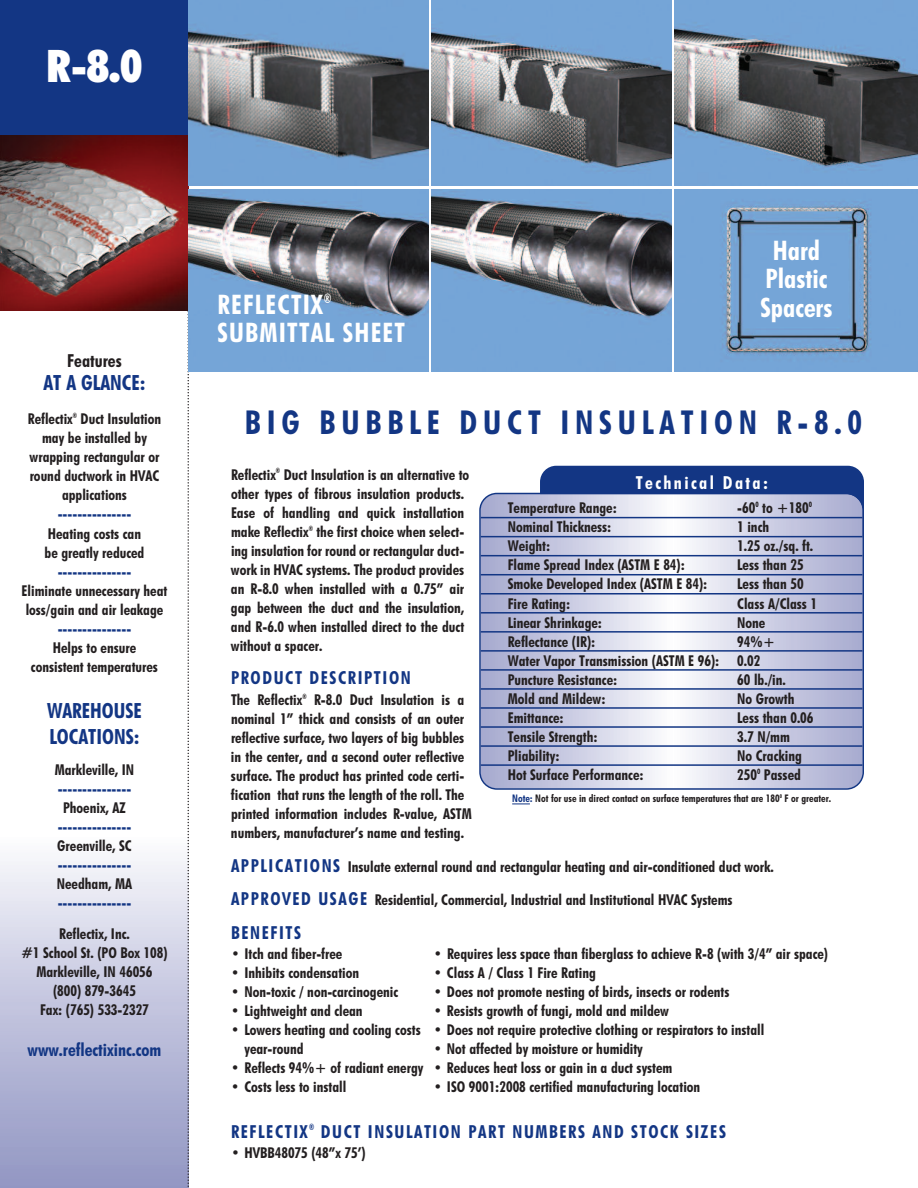
<style>
.page{position:relative;width:918px;height:1188px;background:#fff}
.page>*{position:absolute;margin:0;border:0;box-sizing:border-box;transform-origin:0 0}
.t1{font:700 expanded 45px "Futuri Condensed SW";color:#fff}
.t2{font:700 33px "Futuri Condensed SW";letter-spacing:.175em;color:#133684}
.t3{font:700 27px "Futuri Condensed SW";letter-spacing:.045em;color:#fff}
.t4{font:700 27px/28.5px "Futuri Condensed SW";color:#fff}
.t5{font:700 21px/25.5px "Futuri Condensed SW";color:#133684}
.t6{font:700 18px "Futuri Condensed SW";letter-spacing:.09em;color:#133684}
.t7{font:700 18px "Futuri Condensed SW";color:#133684}
.t8{font:700 18px "Futuri Condensed SW";letter-spacing:.13em;color:#fff}
.t9{font:700 18px "Futuri Condensed SW";color:#231f20}
.t10{font:700 15px/19px "Futuri Condensed SW";color:#231f20}
.t11{font:700 15px "Futuri Condensed SW";color:#133684}
.t12{font:700 13.5px "Futuri Condensed SW";color:#fff}
.t13{font:700 10.5px "Futuri Condensed SW";color:#231f20}
.s1{font-size:18px;color:#133684}
.s2{color:#133684}
</style>
<div class="page">
<svg style="left:0;top:310px;width:189px;height:878px"></svg>
<img style="left:0;top:135px;width:189px;height:175px">
<div style="left:0;top:0;width:189px;height:135px;background:#133684"></div>
<div style="left:540px;top:466px;width:324px;height:81px;background:#133684;border-radius:16px"></div>
<svg style="left:479px;top:493px;width:385px;height:297px;background:#cbcde3"></svg>
<hr style="left:481px;top:517px;width:381px;height:1px;background:#133684">
<hr style="left:481px;top:536px;width:381px;height:1px;background:#133684">
<hr style="left:481px;top:555px;width:381px;height:1px;background:#133684">
<hr style="left:481px;top:574px;width:381px;height:1px;background:#133684">
<hr style="left:481px;top:593px;width:381px;height:2px;background:#133684">
<hr style="left:481px;top:612px;width:381px;height:2px;background:#133684">
<hr style="left:481px;top:631px;width:381px;height:2px;background:#133684">
<hr style="left:481px;top:650px;width:381px;height:2px;background:#133684">
<hr style="left:481px;top:669px;width:381px;height:2px;background:#133684">
<hr style="left:481px;top:688px;width:381px;height:2px;background:#133684">
<hr style="left:481px;top:707px;width:381px;height:2px;background:#133684">
<hr style="left:481px;top:726px;width:381px;height:2px;background:#133684">
<hr style="left:481px;top:745px;width:381px;height:2px;background:#133684">
<hr style="left:481px;top:764px;width:381px;height:2px;background:#133684">
<svg style="left:512px;top:804px;width:18px;height:1px"></svg>
<img style="left:432px;top:0;width:240px;height:186px">
<img style="left:675px;top:0;width:243px;height:186px">
<img style="left:189px;top:0;width:240px;height:186px">
<img style="left:432px;top:189px;width:240px;height:182px">
<img style="left:675px;top:189px;width:243px;height:182px">
<img style="left:189px;top:189px;width:240px;height:182px">
<h1 class="t1" style="left:46px;top:41px;width:98px">R-8.0</h1>
<p class="t9" style="left:67px;top:351px;width:56px">Features</p>
<h3 class="t5" style="left:43px;top:370px;width:104px">AT A GLANCE:</h3>
<p class="t10" style="left:28px;top:410px;width:135px;text-align:center">Reflectix<sup>®</sup> Duct Insulation may be installed by wrapping rectangular or round ductwork in HVAC applications</p>
<p class="t11" style="left:58px;top:506px;width:75px">---------------</p>
<p class="t10" style="left:45px;top:524px;width:101px">Heating costs can be greatly reduced</p>
<p class="t11" style="left:58px;top:563px;width:75px">---------------</p>
<p class="t10" style="left:22px;top:581px;width:147px">Eliminate unnecessary heat loss/gain and air leakage</p>
<p class="t11" style="left:58px;top:620px;width:75px">---------------</p>
<p class="t10" style="left:31px;top:638px;width:129px;text-align:center">Helps to ensure consistent temperatures</p>
<h3 class="t5" style="left:47px;top:698px;width:96px">WAREHOUSE<br>LOCATIONS:</h3>
<p class="t10" style="left:55px;top:760px;width:81px">Markleville, IN</p>
<p class="t11" style="left:58px;top:780px;width:75px">---------------</p>
<p class="t10" style="left:63px;top:798px;width:64px">Phoenix, AZ</p>
<p class="t11" style="left:58px;top:818px;width:75px">---------------</p>
<p class="t10" style="left:57px;top:836px;width:76px">Greenville, SC</p>
<p class="t11" style="left:58px;top:856px;width:75px">---------------</p>
<p class="t10" style="left:57px;top:874px;width:77px">Needham, MA</p>
<p class="t11" style="left:58px;top:894px;width:75px">---------------</p>
<p class="t10" style="left:21px;top:924px;width:148px;text-align:center">Reflectix, Inc.<br>#1 School St. (PO Box 108)<br>Markleville, IN 46056 (800) 879-3645<br>Fax: (765) 533-2327</p>
<p class="t7" style="left:28px;top:1039px;width:135px">www.reflectixinc.com</p>
<h3 class="t4" style="left:766px;top:236px;width:63px">Hard<br>Plastic</h3>
<p class="t12" style="left:324px;top:290px;width:9px">®</p>
<h3 class="t3" style="left:217px;top:317px;width:189px">SUBMITTAL SHEET</h3>
<h3 class="t3" style="left:217px;top:289px;width:107px">REFLECTIX</h3>
<h3 class="t4" style="left:761px;top:293px;width:73px">Spacers</h3>
<h2 class="t2" style="left:245px;top:403px;width:619px">BIG BUBBLE DUCT INSULATION R-8.0</h2>
<p class="t10" style="left:231px;top:465px;width:240px">Reflectix<sup>®</sup> Duct Insulation is an alternative to other types of fibrous insulation products.<br>Ease of handling and quick installation make Reflectix<sup>®</sup> the first choice when select&shy;ing insulation for round or rectangular duct&shy;work in HVAC systems. The product provides an R-8.0 when installed with a 0.75” air gap between the duct and the insulation, and R-6.0 when installed direct to the duct without a spacer.</p>
<p class="t6" style="left:231px;top:668px;width:181px">PRODUCT DESCRIPTION</p>
<p class="t10" style="left:231px;top:690px;width:242px">The Reflectix<sup>®</sup> R-8.0 Duct Insulation is a nominal 1” thick and consists of an outer reflective surface, two layers of big bubbles in the center, and a second outer reflective surface. The product has printed code certi&shy;fication that runs the length of the roll. The printed information includes R-value, ASTM numbers, manufacturer’s name and testing.</p>
<p class="t10" style="left:231px;top:857px;width:544px"><span class="s1">APPLICATIONS</span> Insulate external round and rectangular heating and air-conditioned duct work.</p>
<p class="t10" style="left:231px;top:890px;width:503px"><span class="s1">APPROVED USAGE</span> Residential, Commercial, Industrial and Institutional HVAC Systems</p>
<p class="t6" style="left:231px;top:922px;width:72px">BENEFITS</p>
<p class="t10" style="left:231px;top:944px;width:113px">• Itch and fiber-free</p>
<p class="t10" style="left:434px;top:944px;width:396px">• Requires less space than fiberglass to achieve R-8 (with 3/4” air space)</p>
<p class="t10" style="left:231px;top:963px;width:130px">• Inhibits condensation</p>
<p class="t10" style="left:433px;top:963px;width:164px">• Class A / Class 1 Fire Rating</p>
<p class="t10" style="left:231px;top:982px;width:169px">• Non-toxic / non-carcinogenic</p>
<p class="t10" style="left:433px;top:982px;width:297px">• Does not promote nesting of birds, insects or rodents</p>
<p class="t10" style="left:231px;top:1001px;width:133px">• Lightweight and clean</p>
<p class="t10" style="left:433px;top:1001px;width:237px">• Resists growth of fungi, mold and mildew</p>
<p class="t10" style="left:244px;top:1020px;width:521px;text-indent:-13px">• Lowers heating and cooling costs • Does not require protective clothing or respirators to install year-round</p>
<p class="t8" style="left:636px;top:472px;width:134px">Technical Data:</p>
<p class="t10" style="left:508px;top:499px;width:111px">Temperature Range:</p>
<p class="t10" style="left:737px;top:499px;width:76px">-60<sup>0</sup> to +180<sup>0</sup></p>
<p class="t10" style="left:508px;top:518px;width:105px">Nominal Thickness:</p>
<p class="t10" style="left:737px;top:518px;width:33px">1 inch</p>
<p class="t10" style="left:508px;top:537px;width:44px">Weight:</p>
<p class="t10" style="left:737px;top:537px;width:78px">1.25 oz./sq. ft.</p>
<p class="t10" style="left:508px;top:556px;width:179px">Flame Spread Index (ASTM E 84):</p>
<p class="t10" style="left:737px;top:556px;width:68px">Less than 25</p>
<p class="t10" style="left:508px;top:575px;width:201px">Smoke Developed Index (ASTM E 84):</p>
<p class="t10" style="left:737px;top:575px;width:68px">Less than 50</p>
<p class="t10" style="left:508px;top:594px;width:64px">Fire Rating:</p>
<p class="t10" style="left:737px;top:594px;width:81px">Class A/Class 1</p>
<p class="t10" style="left:508px;top:613px;width:96px">Linear Shrinkage:</p>
<p class="t10" style="left:737px;top:613px;width:30px">None</p>
<p class="t10" style="left:508px;top:632px;width:89px">Reflectance (IR):</p>
<p class="t10" style="left:508px;top:632px;width:269px;text-indent:230px">94%+<br>Water Vapor Transmission (ASTM E 96): 0.02<br>Puncture Resistance:</p>
<p class="t10" style="left:737px;top:670px;width:50px">60 lb./in.</p>
<p class="t10" style="left:508px;top:689px;width:99px">Mold and Mildew:</p>
<p class="t10" style="left:737px;top:689px;width:59px">No Growth</p>
<p class="t10" style="left:508px;top:708px;width:57px">Emittance:</p>
<p class="t10" style="left:737px;top:708px;width:78px">Less than 0.06</p>
<p class="t10" style="left:508px;top:727px;width:91px">Tensile Strength:</p>
<p class="t10" style="left:737px;top:727px;width:54px">3.7 N/mm</p>
<p class="t10" style="left:508px;top:746px;width:53px">Pliability:</p>
<p class="t10" style="left:737px;top:746px;width:66px">No Cracking</p>
<p class="t10" style="left:508px;top:765px;width:137px">Hot Surface Performance:</p>
<p class="t10" style="left:737px;top:765px;width:65px">250<sup>0</sup> Passed</p>
<p class="t13" style="left:512px;top:793px;width:320px"><span class="s2">Note:</span> Not for use in direct contact on surface temperatures that are 180<sup>0</sup> F or greater.</p>
<p class="t10" style="left:433px;top:1039px;width:211px">• Not affected by moisture or humidity</p>
<p class="t10" style="left:231px;top:1058px;width:443px">• Reflects 94%+ of radiant energy • Reduces heat loss or gain in a duct system</p>
<p class="t10" style="left:231px;top:1077px;width:117px">• Costs less to install</p>
<p class="t10" style="left:433px;top:1077px;width:268px">• ISO 9001:2008 certified manufacturing location</p>
<p class="t6" style="left:231px;top:1121px;width:496px">REFLECTIX<sup>®</sup> DUCT INSULATION PART NUMBERS AND STOCK SIZES</p>
<p class="t10" style="left:231px;top:1143px;width:136px">• HVBB48075 (48”x 75’)</p>
</div>
